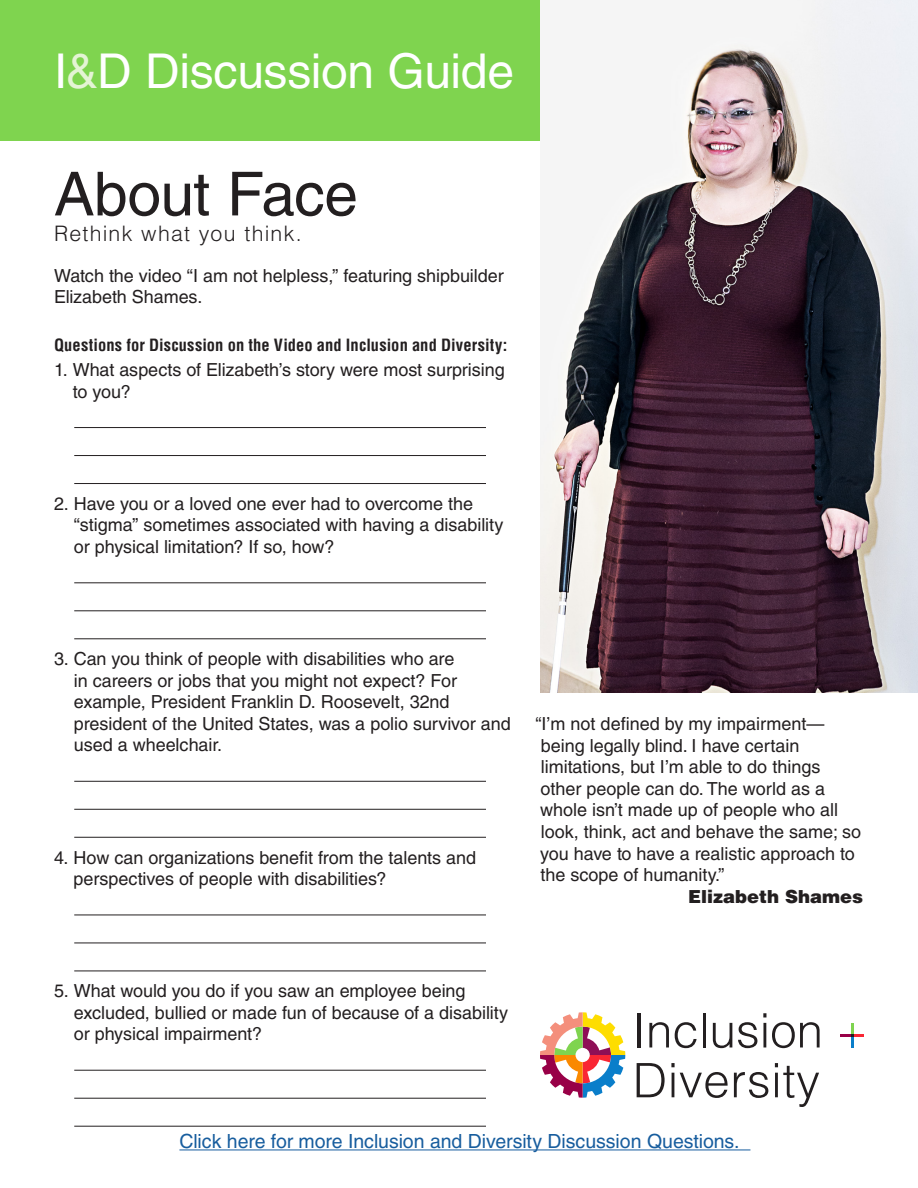
<style>
.page{position:relative;width:918px;height:1188px;background:#fff}
.page>*{position:absolute;margin:0;border:0;box-sizing:border-box;transform-origin:0 0}
.t1{font:60.75px "Helvetica LT Std";letter-spacing:-.015em;color:#231f20}
.t2{font:48px "Helvetica LT Std";letter-spacing:-.005em;color:#fff}
.t3{font:300 21.3px "Helvetica LT Std";letter-spacing:.055em;color:#231f20}
.t4{font:19.5px "Helvetica LT Std";letter-spacing:-.005em;color:#175d9e}
.t5{font:18px/21.6px "Helvetica LT Std";letter-spacing:-.005em;color:#231f20}
.t6{font:900 18px "Helvetica LT Std";color:#231f20}
.t7{font:700 condensed 16.5px "Helvetica LT Std";letter-spacing:.005em;color:#231f20}
.s1{color:#e4f4d4}
</style>
<div class="page">
<div style="left:0;top:0;width:554px;height:140px;background:#7fd44f"></div>
<img style="left:540px;top:0;width:378px;height:692px">
<hr style="left:638px;top:1013px;width:3px;height:34px;background:#231f20">
<svg style="left:649px;top:1022px;width:20px;height:25px"></svg>
<svg style="left:675px;top:1022px;width:22px;height:26px"></svg>
<hr style="left:703px;top:1013px;width:3px;height:34px;background:#231f20">
<svg style="left:713px;top:1023px;width:19px;height:25px"></svg>
<svg style="left:738px;top:1022px;width:19px;height:26px"></svg>
<hr style="left:763px;top:1023px;width:3px;height:24px;background:#231f20">
<svg style="left:763px;top:1013px;width:3px;height:4px"></svg>
<svg style="left:772px;top:1022px;width:48px;height:26px"></svg>
<svg style="left:637px;top:1063px;width:28px;height:34px"></svg>
<svg style="left:671px;top:1063px;width:57px;height:35px"></svg>
<svg style="left:734px;top:1072px;width:34px;height:26px"></svg>
<svg style="left:775px;top:1063px;width:44px;height:44px"></svg>
<svg style="left:540px;top:1012px;width:85px;height:86px"></svg>
<svg style="left:840px;top:1024px;width:24px;height:23px"></svg>
<hr style="left:74px;top:427px;width:412px;height:1px;background:#231f20">
<hr style="left:74px;top:455px;width:412px;height:1px;background:#231f20">
<hr style="left:74px;top:483px;width:412px;height:1px;background:#231f20">
<hr style="left:74px;top:582px;width:412px;height:1px;background:#231f20">
<hr style="left:74px;top:610px;width:412px;height:1px;background:#231f20">
<hr style="left:74px;top:638px;width:412px;height:1px;background:#231f20">
<hr style="left:74px;top:781px;width:412px;height:1px;background:#231f20">
<hr style="left:74px;top:809px;width:412px;height:1px;background:#231f20">
<hr style="left:74px;top:837px;width:412px;height:1px;background:#231f20">
<hr style="left:74px;top:914px;width:412px;height:1px;background:#231f20">
<hr style="left:74px;top:942px;width:412px;height:1px;background:#231f20">
<hr style="left:74px;top:970px;width:412px;height:1px;background:#231f20">
<hr style="left:74px;top:1070px;width:412px;height:1px;background:#231f20">
<hr style="left:74px;top:1098px;width:412px;height:1px;background:#231f20">
<hr style="left:74px;top:1126px;width:412px;height:1px;background:#231f20">
<hr style="left:179px;top:1149px;width:571px;height:1px;background:#175d9e">
<p class="t2" style="left:54px;top:44px;width:462px">I<span class="s1">&amp;</span>D Discussion Guide</p>
<p class="t1" style="left:54px;top:159px;width:305px">About Face</p>
<p class="t3" style="left:54px;top:220px;width:249px">Rethink what you think.</p>
<p class="t5" style="left:54px;top:265px;width:451px">Watch the video “I am not helpless,” featuring shipbuilder<br>Elizabeth Shames.</p>
<p class="t7" style="left:54px;top:335px;width:455px">Questions for Discussion on the Video and Inclusion and Diversity:</p>
<p class="t5" style="left:73px;top:359px;width:433px;text-indent:-19px">1. What aspects of Elizabeth’s story were most surprising to you?</p>
<p class="t5" style="left:74px;top:493px;width:431px;text-indent:-20px">2. Have you or a loved one ever had to overcome the “stigma” sometimes associated with having a disability or physical limitation? If so, how?</p>
<p class="t5" style="left:74px;top:648px;width:438px;text-indent:-20px">3. Can you think of people with disabilities who are<br>in careers or jobs that you might not expect? For example, President Franklin D. Roosevelt, 32nd president of the United States, was a polio survivor and used a wheelchair.</p>
<p class="t5" style="left:74px;top:846px;width:404px;text-indent:-20px">4. How can organizations benefit from the talents and perspectives of people with disabilities?</p>
<p class="t5" style="left:536px;top:713px;width:327px">“I’m not defined by my impairment— being legally blind. I have certain limitations, but I’m able to do things<br>other people can do. The world as a whole isn’t made up of people who all look, think, act and behave the same; so you have to have a realistic approach to the scope of humanity.”</p>
<p class="t6" style="left:688px;top:884px;width:177px">Elizabeth Shames</p>
<p class="t5" style="left:74px;top:980px;width:436px;text-indent:-20px">5. What would you do if you saw an employee being excluded, bullied or made fun of because of a disability or physical impairment?</p>
<p class="t4" style="left:179px;top:1130px;width:562px">Click here for more Inclusion and Diversity Discussion Questions.</p>
</div>
